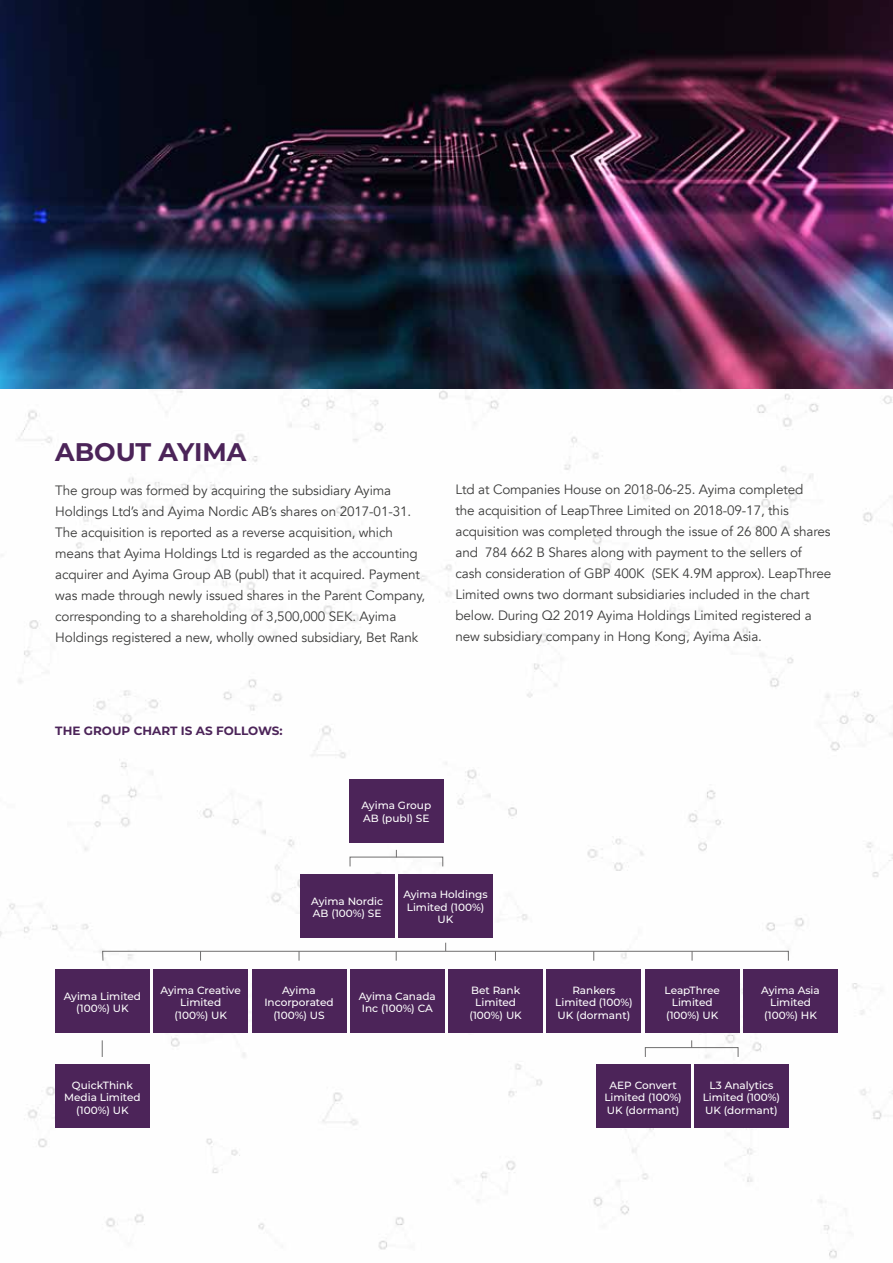
<style>
.page{position:relative;width:893px;height:1263px;background:#fff}
.page>*{position:absolute;margin:0;border:0;box-sizing:border-box;transform-origin:0 0}
.t1{font:700 25.5px "Montserrat";color:#4c2459}
.t2{font:13.5px/21px "Avenir";letter-spacing:-.01em;color:#3c3c3b}
.t3{font:700 12px "Montserrat";color:#4c2459}
.t4{font:500 10.5px/12.6px "Montserrat";color:#fff;text-align:center}
</style>
<div class="page">
<img style="left:0;top:388px;width:893px;height:871px">
<img style="left:0;top:0;width:893px;height:388px">
<div style="left:55px;top:969px;width:95px;height:64px;background:#4c2459"></div>
<div style="left:154px;top:969px;width:94px;height:64px;background:#4c2459"></div>
<div style="left:252px;top:969px;width:94px;height:64px;background:#4c2459"></div>
<div style="left:350px;top:969px;width:94px;height:64px;background:#4c2459"></div>
<div style="left:448px;top:969px;width:95px;height:64px;background:#4c2459"></div>
<div style="left:547px;top:969px;width:94px;height:64px;background:#4c2459"></div>
<div style="left:645px;top:969px;width:94px;height:64px;background:#4c2459"></div>
<div style="left:743px;top:969px;width:95px;height:64px;background:#4c2459"></div>
<div style="left:300px;top:874px;width:94px;height:64px;background:#4c2459"></div>
<div style="left:398px;top:874px;width:95px;height:64px;background:#4c2459"></div>
<div style="left:596px;top:1064px;width:94px;height:64px;background:#4c2459"></div>
<div style="left:694px;top:1064px;width:94px;height:64px;background:#4c2459"></div>
<div style="left:349px;top:779px;width:94px;height:63px;background:#4c2459"></div>
<div style="left:55px;top:1064px;width:95px;height:64px;background:#4c2459"></div>
<div style="left:350px;top:857px;width:93px;height:10px;border:1px solid #706f6f"></div>
<div style="left:102px;top:951px;width:686px;height:10px;border:1px solid #706f6f"></div>
<div style="left:645px;top:1047px;width:93px;height:10px;border:1px solid #706f6f"></div>
<svg style="left:102px;top:1040px;width:1px;height:17px"></svg>
<h1 class="t1" style="left:55px;top:434px;width:193px">ABOUT AYIMA</h1>
<p class="t2" style="left:55px;top:480px;width:371px">The group was formed by acquiring the subsidiary Ayima Holdings Ltd’s and Ayima Nordic AB’s shares on 2017-01-31.<br>The acquisition is reported as a reverse acquisition, which means that Ayima Holdings Ltd is regarded as the accounting acquirer and Ayima Group AB (publ) that it acquired. Payment was made through newly issued shares in the Parent Company, corresponding to a shareholding of 3,500,000 SEK. Ayima Holdings registered a new, wholly owned subsidiary, Bet Rank</p>
<p class="t2" style="left:455px;top:479px;width:377px">Ltd at Companies House on 2018-06-25. Ayima completed<br>the acquisition of LeapThree Limited on 2018-09-17, this acquisition was completed through the issue of 26 800 A shares and 784 662 B Shares along with payment to the sellers of cash consideration of GBP 400K (SEK 4.9M approx). LeapThree Limited owns two dormant subsidiaries included in the chart below. During Q2 2019 Ayima Holdings Limited registered a new subsidiary company in Hong Kong, Ayima Asia.</p>
<p class="t3" style="left:55px;top:722px;width:229px">THE GROUP CHART IS AS FOLLOWS:</p>
<p class="t4" style="left:362px;top:799px;width:71px;text-align:left">Ayima Group<br>AB (publ) SE</p>
<p class="t4" style="left:311px;top:894px;width:73px;text-align:left">Ayima Nordic<br>AB (100%) SE</p>
<p class="t4" style="left:403px;top:888px;width:86px">Ayima Holdings<br>Limited (100%)<br>UK</p>
<p class="t4" style="left:64px;top:989px;width:79px">Ayima Limited (100%) UK</p>
<p class="t4" style="left:161px;top:983px;width:82px">Ayima Creative<br>Limited<br>(100%) UK</p>
<p class="t4" style="left:264px;top:983px;width:71px">Ayima<br>Incorporated (100%) US</p>
<p class="t4" style="left:359px;top:989px;width:79px;text-align:left">Ayima Canada<br>Inc (100%) CA</p>
<p class="t4" style="left:469px;top:983px;width:54px">Bet Rank<br>Limited (100%) UK</p>
<p class="t4" style="left:555px;top:983px;width:79px">Rankers<br>Limited (100%)<br>UK (dormant)</p>
<p class="t4" style="left:665px;top:983px;width:57px">LeapThree<br>Limited (100%) UK</p>
<p class="t4" style="left:761px;top:983px;width:60px">Ayima Asia<br>Limited (100%) HK</p>
<p class="t4" style="left:64px;top:1078px;width:78px">QuickThink<br>Media Limited (100%) UK</p>
<p class="t4" style="left:604px;top:1078px;width:79px">AEP Convert<br>Limited (100%)<br>UK (dormant)</p>
<p class="t4" style="left:703px;top:1078px;width:79px">L3 Analytics<br>Limited (100%)<br>UK (dormant)</p>
</div>
